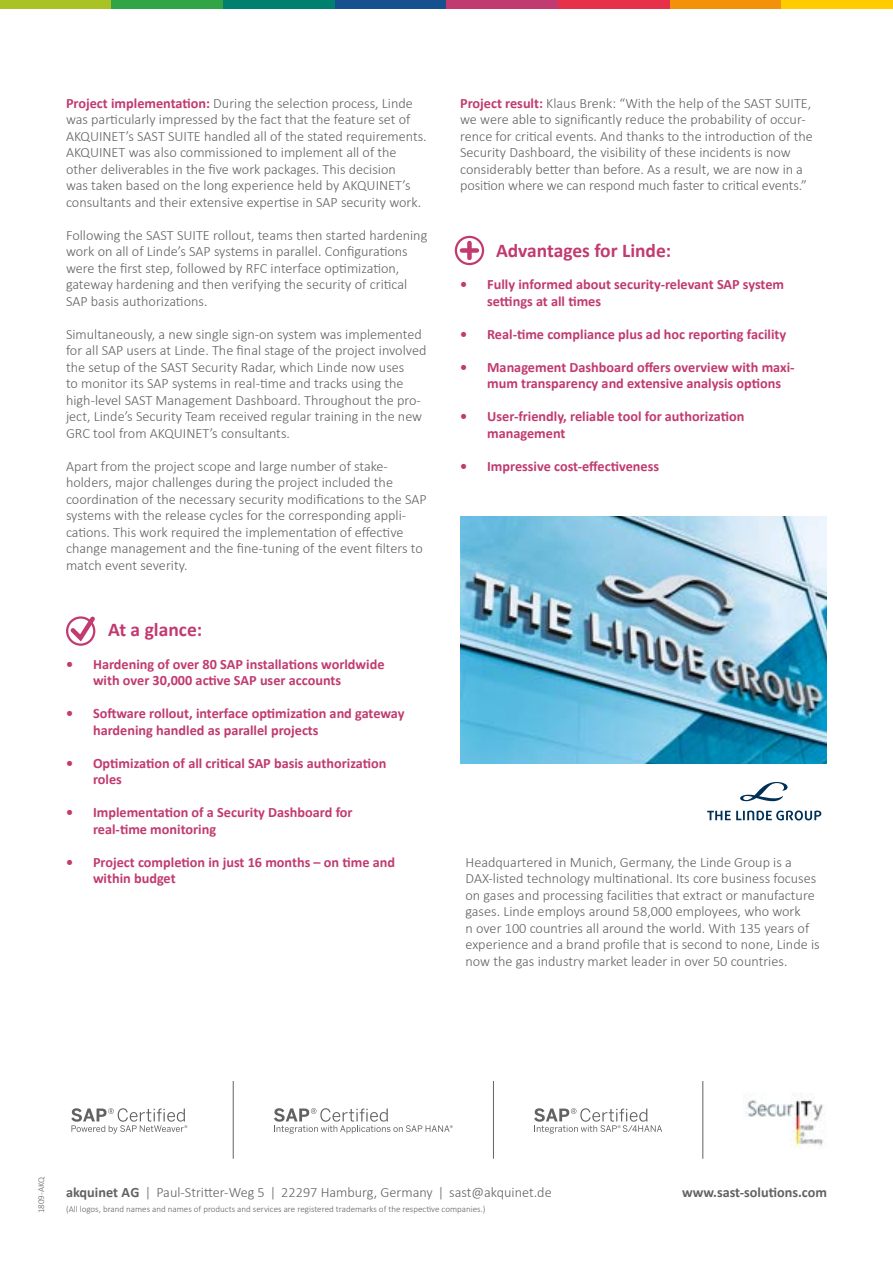
<style>
.page{position:relative;width:893px;height:1263px;background:#fff}
.page>*{position:absolute;margin:0;border:0;box-sizing:border-box;transform-origin:0 0}
.t1{font:700 19.5px "Calibri";color:#c13a70}
.t2{font:300 14.25px/16.5px "Calibri";color:#626261}
.t3{font:700 14.25px/16.5px "Calibri";color:#c13a70}
.t4{font:700 14.25px "Calibri";color:#626261}
.t5{font:300 9px "Calibri";color:#626261}
.s1{font-weight:700;color:#c13a70}
.s2{font-weight:700}
</style>
<div class="page">
<svg style="left:67px;top:616px;width:29px;height:29px"></svg>
<div style="left:66px;top:616px;width:29px;height:30px;border:2px solid #c13a70;border-radius:50%"></div>
<div style="left:455px;top:236px;width:29px;height:29px;border:2px solid #c13a70;border-radius:50%"></div>
<div style="left:467px;top:243px;width:5px;height:15px;background:#c13a70"></div>
<div style="left:462px;top:248px;width:15px;height:5px;background:#c13a70"></div>
<div style="left:0;top:0;width:112px;height:9px;background:#a8c323"></div>
<div style="left:112px;top:0;width:111px;height:9px;background:#31a445"></div>
<div style="left:223px;top:0;width:112px;height:9px;background:#00806e"></div>
<div style="left:335px;top:0;width:111px;height:9px;background:#14518e"></div>
<div style="left:446px;top:0;width:112px;height:9px;background:#c13a70"></div>
<div style="left:558px;top:0;width:112px;height:9px;background:#e7314b"></div>
<div style="left:670px;top:0;width:111px;height:9px;background:#f3920a"></div>
<div style="left:781px;top:0;width:112px;height:9px;background:#fc0"></div>
<svg style="left:707px;top:782px;width:114px;height:38px"></svg>
<img style="left:460px;top:516px;width:367px;height:248px">
<hr style="left:702px;top:1081px;width:1px;height:78px;background:#626261">
<img style="left:745px;top:1094px;width:80px;height:55px">
<svg style="left:71px;top:1108px;width:116px;height:25px"></svg>
<hr style="left:233px;top:1081px;width:1px;height:78px;background:#626261">
<hr style="left:493px;top:1081px;width:1px;height:78px;background:#626261">
<svg style="left:274px;top:1108px;width:179px;height:26px"></svg>
<svg style="left:534px;top:1108px;width:128px;height:25px"></svg>
<p class="t2" style="left:66px;top:94px;width:362px"><span class="s1">Project implementation:</span> During the selection process, Linde was particularly impressed by the fact that the feature set of AKQUINET’s SAST SUITE handled all of the stated requirements.<br>AKQUINET was also commissioned to implement all of the other deliverables in the five work packages. This decision<br>was taken based on the long experience held by AKQUINET’s consultants and their extensive expertise in SAP security work.</p>
<p class="t2" style="left:66px;top:226px;width:363px">Following the SAST SUITE rollout, teams then started hardening work on all of Linde’s SAP systems in parallel. Configurations were the first step, followed by RFC interface optimization, gateway hardening and then verifying the security of critical SAP basis authorizations.</p>
<p class="t2" style="left:66px;top:325px;width:362px">Simultaneously, a new single sign-on system was implemented for all SAP users at Linde. The final stage of the project involved the setup of the SAST Security Radar, which Linde now uses<br>to monitor its SAP systems in real-time and tracks using the high-level SAST Management Dashboard. Throughout the pro&shy;ject, Linde’s Security Team received regular training in the new GRC tool from AKQUINET’s consultants.</p>
<p class="t2" style="left:66px;top:457px;width:362px">Apart from the project scope and large number of stake&shy;holders, major challenges during the project included the coordination of the necessary security modifications to the SAP systems with the release cycles for the corresponding appli&shy;cations. This work required the implementation of effective change management and the fine-tuning of the event filters to match event severity.</p>
<h1 class="t1" style="left:108px;top:617px;width:95px">At a glance:</h1>
<p class="t3" style="left:93px;top:656px;width:293px;text-indent:-27px">• Hardening of over 80 SAP installations worldwide with over 30,000 active SAP user accounts</p>
<p class="t3" style="left:93px;top:705px;width:313px;text-indent:-27px">• Software rollout, interface optimization and gateway hardening handled as parallel projects</p>
<p class="t3" style="left:93px;top:755px;width:295px;text-indent:-27px">• Optimization of all critical SAP basis authorization roles</p>
<p class="t3" style="left:93px;top:804px;width:261px;text-indent:-27px">• Implementation of a Security Dashboard for real-time monitoring</p>
<p class="t3" style="left:93px;top:854px;width:304px;text-indent:-27px">• Project completion in just 16 months – on time and within budget</p>
<p class="t2" style="left:460px;top:94px;width:354px"><span class="s1">Project result:</span> Klaus Brenk: “With the help of the SAST SUITE, we were able to significantly reduce the probability of occur&shy;rence for critical events. And thanks to the introduction of the Security Dashboard, the visibility of these incidents is now considerably better than before. As a result, we are now in a position where we can respond much faster to critical events.”</p>
<h1 class="t1" style="left:496px;top:238px;width:177px">Advantages for Linde:</h1>
<p class="t3" style="left:487px;top:276px;width:298px;text-indent:-27px">• Fully informed about security-relevant SAP system settings at all times</p>
<p class="t3" style="left:460px;top:326px;width:328px">• Real-time compliance plus ad hoc reporting facility</p>
<p class="t3" style="left:487px;top:359px;width:309px;text-indent:-27px">• Management Dashboard offers overview with maxi&shy;mum transparency and extensive analysis options</p>
<p class="t3" style="left:487px;top:408px;width:259px;text-indent:-27px">• User-friendly, reliable tool for authorization management</p>
<p class="t3" style="left:460px;top:458px;width:200px">• Impressive cost-effectiveness</p>
<p class="t2" style="left:465px;top:853px;width:356px">Headquartered in Munich, Germany, the Linde Group is a DAX-listed technology multinational. Its core business focuses on gases and processing facilities that extract or manufacture gases. Linde employs around 58,000 employees, who work<br>n over 100 countries all around the world. With 135 years of experience and a brand profile that is second to none, Linde is now the gas industry market leader in over 50 countries.</p>
<p class="t5" style="left:36px;top:1213px;width:38px;rotate:-90deg">1809-AKQ</p>
<p class="t2" style="left:66px;top:1183px;width:487px"><span class="s2">akquinet AG</span> | Paul-Stritter-Weg 5 | 22297 Hamburg, Germany | sast@akquinet.de</p>
<p class="t4" style="left:682px;top:1183px;width:146px">www.sast-solutions.com</p>
<p class="t5" style="left:66px;top:1204px;width:421px">(All logos, brand names and names of products and services are registered trademarks of the respective companies.)</p>
</div>
